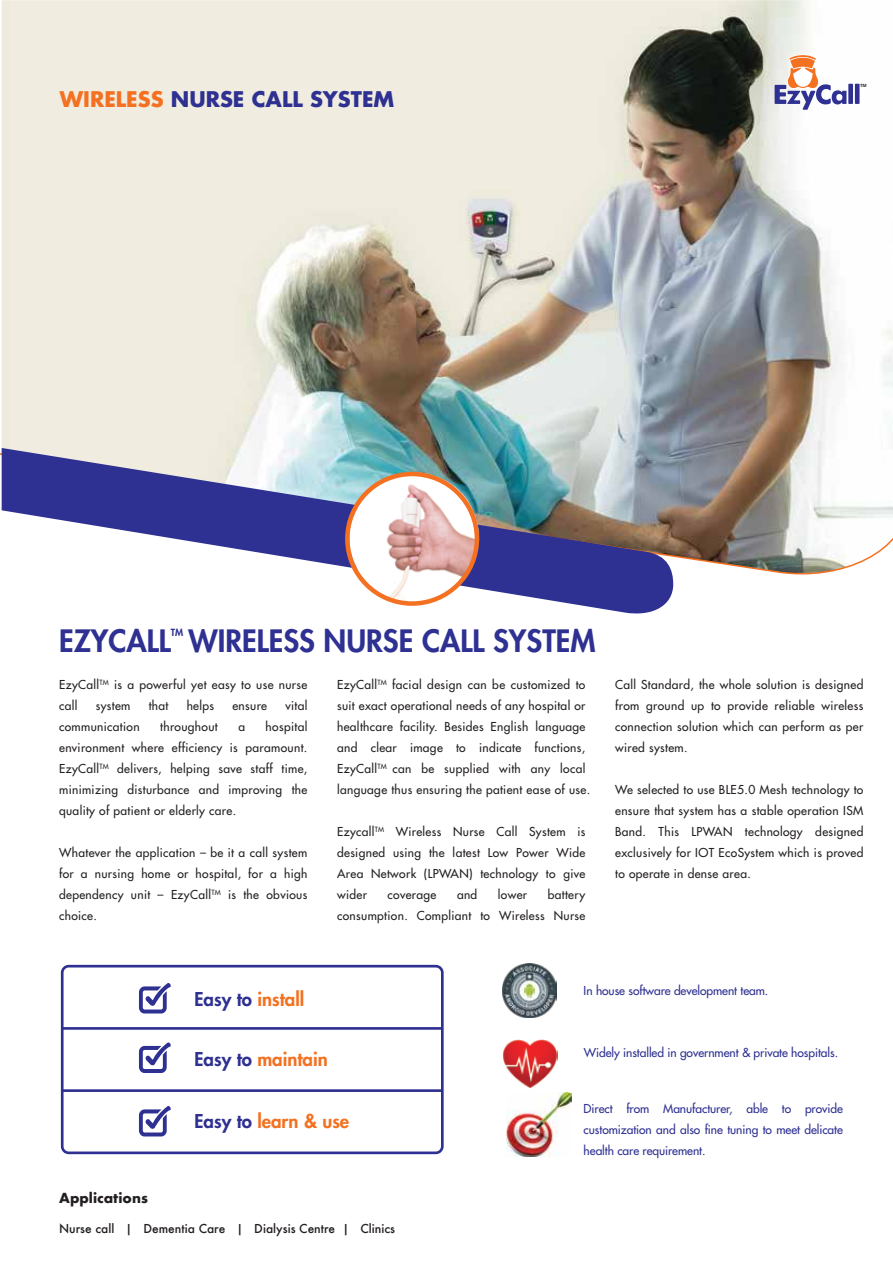
<style>
.page{position:relative;width:893px;height:1263px;background:#fff}
.page>*{position:absolute;margin:0;border:0;box-sizing:border-box;transform-origin:0 0}
.t1{font:800 30px "Futura";color:#2e3092}
.t2{font:700 21px "Futura";color:#2e3092}
.t3{font:800 18.6px "Futura";color:#f37121}
.t4{font:700 13.5px "Futura";color:#231f20}
.t5{font:12px/21px "Futura";letter-spacing:.03em;color:#231f20;text-align:justify}
.t6{font:12px/21px "Futura";letter-spacing:-.005em;color:#2e3092;text-align:justify}
.t7{font:500 12px "Futura";color:#231f20}
.t8{font:800 9.6px "Futura";color:#2e3092}
.t9{font:700 4.5px "Frutiger LT Std";color:#231f20}
.s1{color:#f37121}
.s2{color:#2e3092}
</style>
<div class="page">
<img style="left:0;top:0;width:893px;height:582px">
<svg style="left:2px;top:448px;width:671px;height:166px"></svg>
<div style="left:848px;top:84px;width:5px;height:20px;background:#2e3092"></div>
<hr style="left:855px;top:84px;width:4px;height:20px;background:#2e3092">
<svg style="left:775px;top:54px;width:71px;height:56px"></svg>
<div style="left:61px;top:965px;width:383px;height:189px;border:3px solid #2e3092;border-radius:6px"></div>
<img style="left:502px;top:1039px;width:56px;height:49px">
<img style="left:507px;top:1093px;width:64px;height:64px">
<svg style="left:139px;top:1106px;width:32px;height:30px"></svg>
<svg style="left:139px;top:983px;width:32px;height:30px"></svg>
<svg style="left:139px;top:1042px;width:32px;height:31px"></svg>
<hr style="left:62px;top:1027px;width:380px;height:3px;background:#2e3092">
<hr style="left:62px;top:1089px;width:380px;height:3px;background:#2e3092">
<img style="left:236px;top:436px;width:314px;height:178px">
<div style="left:345px;top:472px;width:134px;height:134px;border:4px solid #f37121;border-radius:50%"></div>
<img style="left:503px;top:963px;width:53px;height:54px">
<h2 class="t2" style="left:60px;top:85px;width:336px"><span class="s1">WIRELESS</span> NURSE CALL SYSTEM</h2>
<p class="t9" style="left:860px;top:82px;width:8px">TM</p>
<h1 class="t1" style="left:59px;top:620px;width:113px">EZYCALL</h1>
<p class="t8" style="left:171px;top:626px;width:14px">TM</p>
<h1 class="t1" style="left:188px;top:620px;width:409px">WIRELESS NURSE CALL SYSTEM</h1>
<p class="t5" style="left:59px;top:674px;width:250px">EzyCall<sup>TM</sup> is a powerful yet easy to use nurse call</p>
<p class="t5" style="left:96px;top:695px;width:36px">system</p>
<p class="t5" style="left:149px;top:695px;width:21px">that</p>
<p class="t5" style="left:187px;top:695px;width:29px">helps</p>
<p class="t5" style="left:232px;top:695px;width:36px">ensure</p>
<p class="t5" style="left:285px;top:695px;width:23px">vital</p>
<p class="t5" style="left:59px;top:716px;width:82px">communication</p>
<p class="t5" style="left:160px;top:716px;width:59px">throughout</p>
<p class="t5" style="left:238px;top:716px;width:8px">a</p>
<p class="t5" style="left:59px;top:716px;width:250px;text-indent:206px">hospital environment where efficiency is paramount.<br>EzyCall<sup>TM</sup> delivers, helping save staff time, minimizing disturbance and improving the quality of patient or elderly care.</p>
<p class="t5" style="left:59px;top:842px;width:250px">Whatever the application – be it a call system for a nursing home or hospital, for a high dependency unit – EzyCall<sup>TM</sup> is the obvious choice.</p>
<p class="t5" style="left:337px;top:674px;width:255px;text-align:left">EzyCall<sup>TM</sup> facial design can be customized to suit exact operational needs of any hospital or healthcare facility. Besides English language and clear image to indicate functions, EzyCall<sup>TM</sup> can be supplied with any local language thus ensuring the patient ease of use.</p>
<p class="t5" style="left:337px;top:821px;width:250px">Ezycall<sup>TM</sup> Wireless Nurse Call System is designed using the latest Low Power Wide Area Network (LPWAN) technology to give wider</p>
<p class="t5" style="left:337px;top:884px;width:250px;text-align:right">battery<br>consumption. Compliant to Wireless Nurse</p>
<p class="t5" style="left:388px;top:884px;width:50px">coverage</p>
<p class="t5" style="left:457px;top:884px;width:22px">and</p>
<p class="t5" style="left:498px;top:884px;width:31px">lower</p>
<p class="t5" style="left:615px;top:674px;width:250px">Call Standard, the whole solution is designed from ground up to provide reliable wireless connection solution which can perform as per wired system.</p>
<p class="t5" style="left:615px;top:779px;width:250px">We selected to use BLE5.0 Mesh technology to ensure that system has a stable operation ISM Band. This LPWAN technology designed exclusively for IOT EcoSystem which is proved to operate in dense area.</p>
<h3 class="t3" style="left:195px;top:987px;width:111px"><span class="s2">Easy to</span> install</h3>
<h3 class="t3" style="left:195px;top:1047px;width:135px"><span class="s2">Easy to</span> maintain</h3>
<h3 class="t3" style="left:195px;top:1109px;width:156px"><span class="s2">Easy to</span> learn &amp; use</h3>
<p class="t4" style="left:59px;top:1188px;width:90px">Applications</p>
<p class="t7" style="left:59px;top:1220px;width:338px">Nurse call | Dementia Care | Dialysis Centre | Clinics</p>
<p class="t6" style="left:584px;top:980px;width:186px">In house software development team.</p>
<p class="t6" style="left:584px;top:1042px;width:256px">Widely installed in government &amp; private hospitals.</p>
<p class="t6" style="left:584px;top:1098px;width:261px">Direct from Manufacturer, able to provide customization and also fine tuning to meet delicate health care requirement.</p>
</div>
